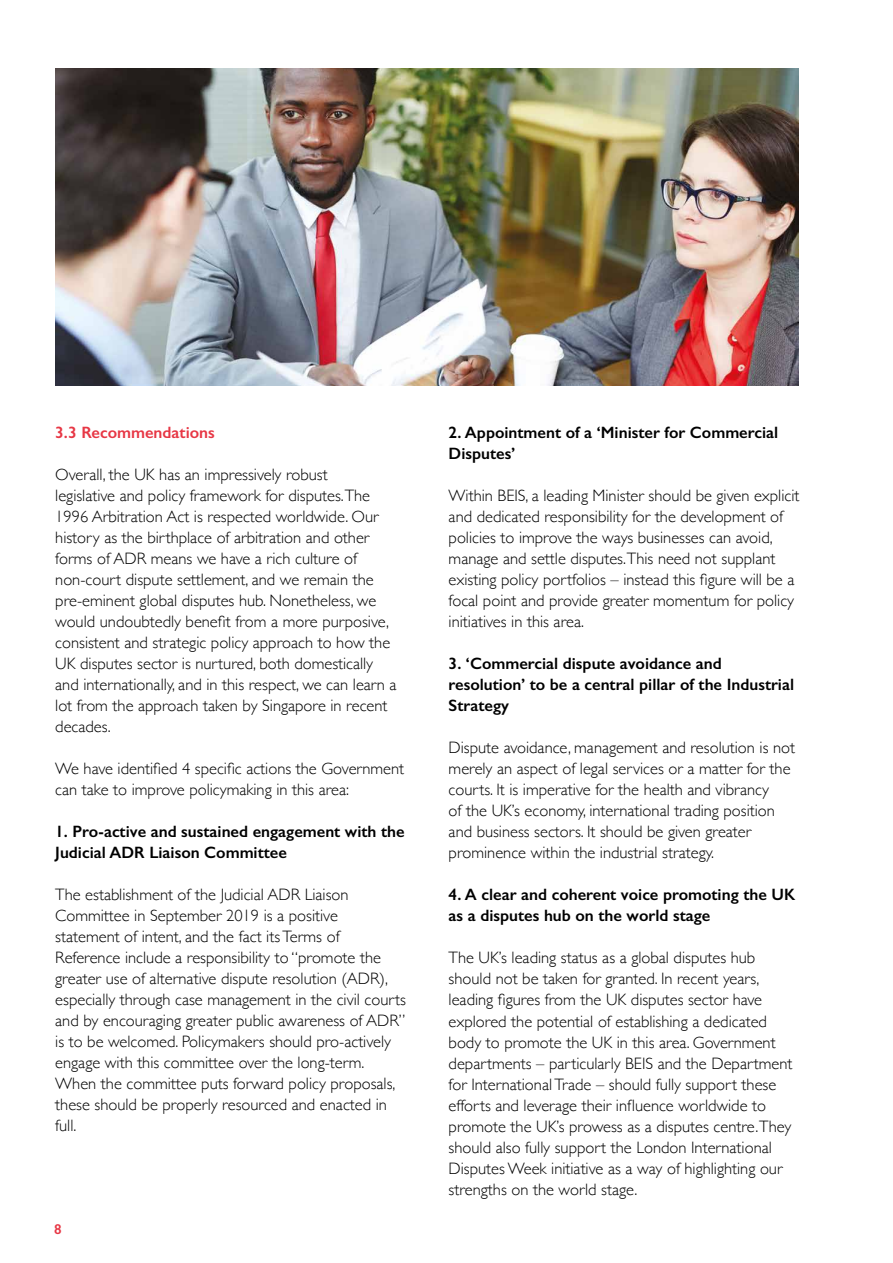
<style>
.page{position:relative;width:893px;height:1263px;background:#fff}
.page>*{position:absolute;margin:0;border:0;box-sizing:border-box;transform-origin:0 0}
.t1{font:300 16.5px/21px "Gill Sans";color:#000}
.t2{font:600 16.5px/21px "Gill Sans";color:#000}
.t3{font:600 16.5px "Gill Sans";color:#e73745}
.t4{font:600 14.25px "Gill Sans";color:#e73745}
</style>
<div class="page">
<img style="left:55px;top:68px;width:744px;height:318px">
<p class="t3" style="left:55px;top:423px;width:161px">3.3 Recommendations</p>
<p class="t1" style="left:55px;top:464px;width:343px">Overall, the UK has an impressively robust<br>legislative and policy framework for disputes.The 1996 Arbitration Act is respected worldwide. Our history as the birthplace of arbitration and other forms of ADR means we have a rich culture of non-court dispute settlement, and we remain the pre-eminent global disputes hub. Nonetheless, we would undoubtedly benefit from a more purposive, consistent and strategic policy approach to how the UK disputes sector is nurtured, both domestically and internationally, and in this respect, we can learn a lot from the approach taken by Singapore in recent decades.</p>
<p class="t1" style="left:55px;top:758px;width:350px">We have identified 4 specific actions the Government can take to improve policymaking in this area:</p>
<p class="t2" style="left:55px;top:821px;width:351px">1. Pro-active and sustained engagement with the<br>Judicial ADR Liaison Committee</p>
<p class="t1" style="left:55px;top:884px;width:352px">The establishment of the Judicial ADR Liaison Committee in September 2019 is a positive statement of intent, and the fact its Terms of Reference include a responsibility to “promote the greater use of alternative dispute resolution (ADR), especially through case management in the civil courts and by encouraging greater public awareness of ADR” is to be welcomed. Policymakers should pro-actively engage with this committee over the long-term.<br>When the committee puts forward policy proposals, these should be properly resourced and enacted in full.</p>
<p class="t4" style="left:54px;top:1220px;width:9px">8</p>
<p class="t2" style="left:449px;top:422px;width:331px">2. Appointment of a ‘Minister for Commercial<br>Disputes’</p>
<p class="t1" style="left:449px;top:485px;width:352px">Within BEIS, a leading Minister should be given explicit and dedicated responsibility for the development of policies to improve the ways businesses can avoid, manage and settle disputes.This need not supplant existing policy portfolios – instead this figure will be a focal point and provide greater momentum for policy initiatives in this area.</p>
<p class="t2" style="left:449px;top:653px;width:347px">3. ‘Commercial dispute avoidance and resolution’ to be a central pillar of the Industrial<br>Strategy</p>
<p class="t1" style="left:449px;top:737px;width:348px">Dispute avoidance, management and resolution is not merely an aspect of legal services or a matter for the courts. It is imperative for the health and vibrancy<br>of the UK’s economy, international trading position and business sectors. It should be given greater prominence within the industrial strategy.</p>
<p class="t2" style="left:449px;top:884px;width:348px">4. A clear and coherent voice promoting the UK as a disputes hub on the world stage</p>
<p class="t1" style="left:449px;top:947px;width:345px">The UK’s leading status as a global disputes hub should not be taken for granted. In recent years, leading figures from the UK disputes sector have explored the potential of establishing a dedicated body to promote the UK in this area. Government departments – particularly BEIS and the Department for International Trade – should fully support these efforts and leverage their influence worldwide to promote the UK’s prowess as a disputes centre.They should also fully support the London International Disputes Week initiative as a way of highlighting our strengths on the world stage.</p>
</div>
